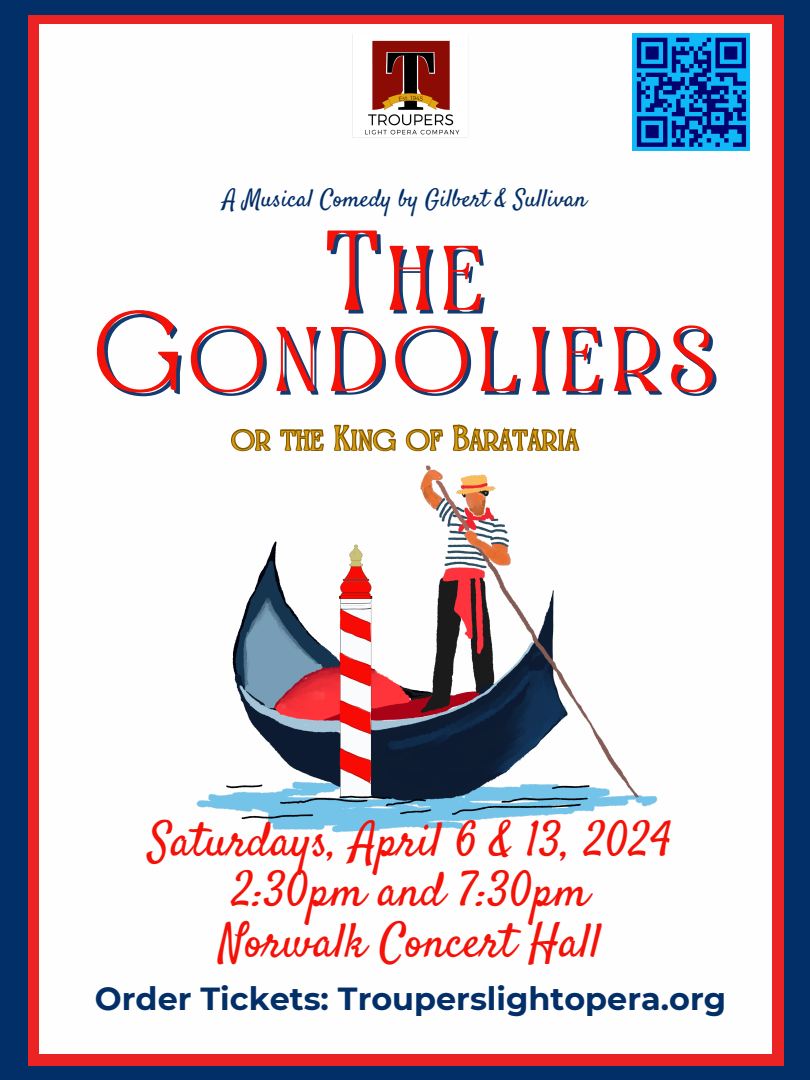
<style>
.page{position:relative;width:810px;height:1080px;background:#032f69}
.page>*{position:absolute;margin:0;border:0;box-sizing:border-box;transform-origin:0 0}
.t1{font:112.5px "Awesome Lathusca";color:#f41107}
.t2{font:47.69px/50.5px "Satisfy";color:#f41107;text-align:center}
.t3{font:700 31.88px "Montserrat";color:#032f69}
.t4{font:24.44px "Satisfy";color:#032f69}
</style>
<div class="page">
<div style="left:28px;top:15px;width:756px;height:1050px;background:#eb2423"></div>
<div style="left:40px;top:24px;width:732px;height:1030px;background:#fefefe"></div>
<img style="left:353px;top:40px;width:115px;height:98px">
<img style="left:196px;top:476px;width:462px;height:357px">
<div style="left:633px;top:33px;width:117px;height:118px;background:#0fb9f8"></div>
<svg style="left:637px;top:38px;width:109px;height:109px"></svg>
<svg style="left:733px;top:143px;width:13px;height:4px"></svg>
<svg style="left:231px;top:424px;width:349px;height:52px"></svg>
<p class="t4" style="left:223px;top:183px;width:365px">A Musical Comedy by Gilbert &amp; Sullivan</p>
<p class="t1" style="left:187px;top:281px;width:335px">□■ □●</p>
<h2 class="t2" style="left:149px;top:819px;width:525px">Saturdays, April 6 &amp; 13, 2024<br>2:30pm and 7:30pm<br>Norwalk Concert Hall</h2>
<h3 class="t3" style="left:95px;top:979px;width:633px">Order Tickets: Trouperslightopera.org</h3>
</div>
